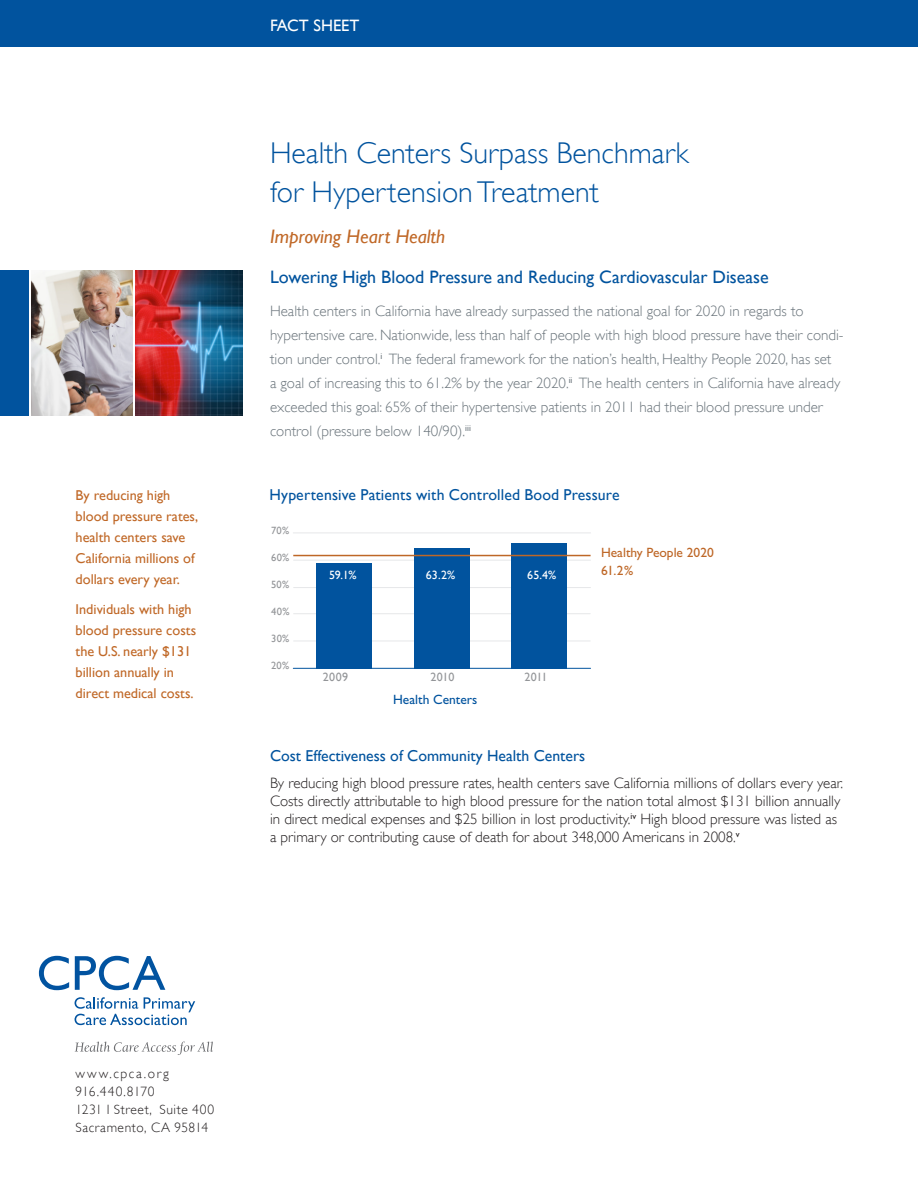
<style>
.page{position:relative;width:918px;height:1188px;background:#fff}
.page>*{position:absolute;margin:0;border:0;box-sizing:border-box;transform-origin:0 0}
.t1{font:300 30px/39px "Gill Sans";color:#01539e}
.t2{font:italic 19.5px "Gill Sans";color:#c06827}
.t3{font:18px "Gill Sans";color:#01539e}
.t4{font:16.5px "Gill Sans";color:#fff}
.t5{font:15.75px "Gill Sans";color:#01539e}
.t6{font:300 15px/24px "Gill Sans";color:#6a747b}
.t7{font:300 15px/18px "Gill Sans";color:#231f20}
.t8{font:14.25px/21px "Gill Sans";color:#c06827}
.t9{font:300 13.5px "Gill Sans";letter-spacing:.045em;color:#231f20}
.t10{font:13.5px/18px "Gill Sans";color:#be6727}
.t11{font:13.5px "Gill Sans";color:#01539e}
.t12{font:300 13.5px "Gill Sans";letter-spacing:.12em;color:#231f20}
.t13{font:300 13.5px "Gill Sans";letter-spacing:.005em;color:#231f20}
.t14{font:12px "Gill Sans";color:#fff}
.t15{font:12px "Gill Sans";letter-spacing:.02em;color:#939598}
.t16{font:10.5px "Gill Sans";letter-spacing:.025em;color:#939598}
</style>
<div class="page">
<svg style="left:75px;top:1042px;width:138px;height:13px"></svg>
<svg style="left:39px;top:956px;width:30px;height:34px"></svg>
<svg style="left:75px;top:956px;width:90px;height:34px"></svg>
<svg style="left:75px;top:997px;width:120px;height:28px"></svg>
<div style="left:0;top:0;width:918px;height:47px;background:#01539e"></div>
<div style="left:0;top:270px;width:29px;height:146px;background:#01539e"></div>
<img style="left:32px;top:270px;width:100px;height:146px">
<img style="left:135px;top:270px;width:108px;height:146px">
<hr style="left:294px;top:560px;width:297px;height:1px;background:#e6e7e9">
<hr style="left:293px;top:533px;width:298px;height:1px;background:#e6e7e9">
<hr style="left:294px;top:587px;width:297px;height:1px;background:#e6e7e9">
<hr style="left:294px;top:641px;width:296px;height:1px;background:#e6e7e9">
<hr style="left:294px;top:613px;width:296px;height:1px;background:#e6e7e9">
<div style="left:316px;top:563px;width:56px;height:105px;background:#01539e"></div>
<hr style="left:293px;top:668px;width:298px;height:1px;background:#01539e">
<div style="left:414px;top:548px;width:55px;height:120px;background:#01539e"></div>
<div style="left:511px;top:543px;width:56px;height:125px;background:#01539e"></div>
<hr style="left:293px;top:555px;width:298px;height:1px;background:#be6727">
<p class="t8" style="left:76px;top:484px;width:124px">By reducing high blood pressure rates, health centers save<br>California millions of dollars every year.</p>
<p class="t8" style="left:76px;top:598px;width:122px">Individuals with high blood pressure costs the U.S. nearly $131 billion annually in direct medical costs.</p>
<p class="t4" style="left:270px;top:16px;width:91px">FACT SHEET</p>
<p class="t1" style="left:270px;top:132px;width:420px">Health Centers Surpass Benchmark for Hypertension Treatment</p>
<p class="t2" style="left:270px;top:226px;width:177px">Improving Heart Health</p>
<p class="t3" style="left:270px;top:266px;width:500px">Lowering High Blood Pressure and Reducing Cardiovascular Disease</p>
<p class="t6" style="left:270px;top:298px;width:575px">Health centers in California have already surpassed the national goal for 2020 in regards to hypertensive care. Nationwide, less than half of people with high blood pressure have their condi&shy;tion under control.<sup>i</sup> The federal framework for the nation’s health, Healthy People 2020, has set<br>a goal of increasing this to 61.2% by the year 2020.<sup>ii</sup> The health centers in California have already exceeded this goal: 65% of their hypertensive patients in 2011 had their blood pressure under control (pressure below 140/90).<sup>iii</sup></p>
<p class="t5" style="left:270px;top:485px;width:351px">Hypertensive Patients with Controlled Bood Pressure</p>
<p class="t16" style="left:271px;top:524px;width:20px">70%</p>
<p class="t16" style="left:271px;top:551px;width:20px">60%</p>
<p class="t16" style="left:271px;top:578px;width:20px">50%</p>
<p class="t16" style="left:271px;top:605px;width:20px">40%</p>
<p class="t16" style="left:271px;top:632px;width:20px">30%</p>
<p class="t16" style="left:271px;top:659px;width:20px">20%</p>
<p class="t14" style="left:329px;top:568px;width:29px">59.1%</p>
<p class="t14" style="left:426px;top:568px;width:31px">63.2%</p>
<p class="t14" style="left:527px;top:568px;width:31px">65.4%</p>
<p class="t15" style="left:323px;top:670px;width:27px">2009</p>
<p class="t15" style="left:431px;top:670px;width:25px">2010</p>
<p class="t15" style="left:524px;top:670px;width:24px">2011</p>
<p class="t11" style="left:393px;top:692px;width:86px">Health Centers</p>
<p class="t10" style="left:601px;top:543px;width:114px">Healthy People 2020<br>61.2%</p>
<p class="t5" style="left:270px;top:746px;width:317px">Cost Effectiveness of Community Health Centers</p>
<p class="t7" style="left:270px;top:773px;width:575px">By reducing high blood pressure rates, health centers save California millions of dollars every year.<br>Costs directly attributable to high blood pressure for the nation total almost $131 billion annually in direct medical expenses and $25 billion in lost productivity.<sup>iv</sup> High blood pressure was listed as a primary or contributing cause of death for about 348,000 Americans in 2008.<sup>v</sup></p>
<p class="t12" style="left:76px;top:1063px;width:95px">www.cpca.org</p>
<p class="t13" style="left:76px;top:1081px;width:80px">916.440.8170</p>
<p class="t9" style="left:76px;top:1099px;width:140px">1231 I Street, Suite 400</p>
<p class="t9" style="left:76px;top:1117px;width:134px">Sacramento, CA 95814</p>
</div>
